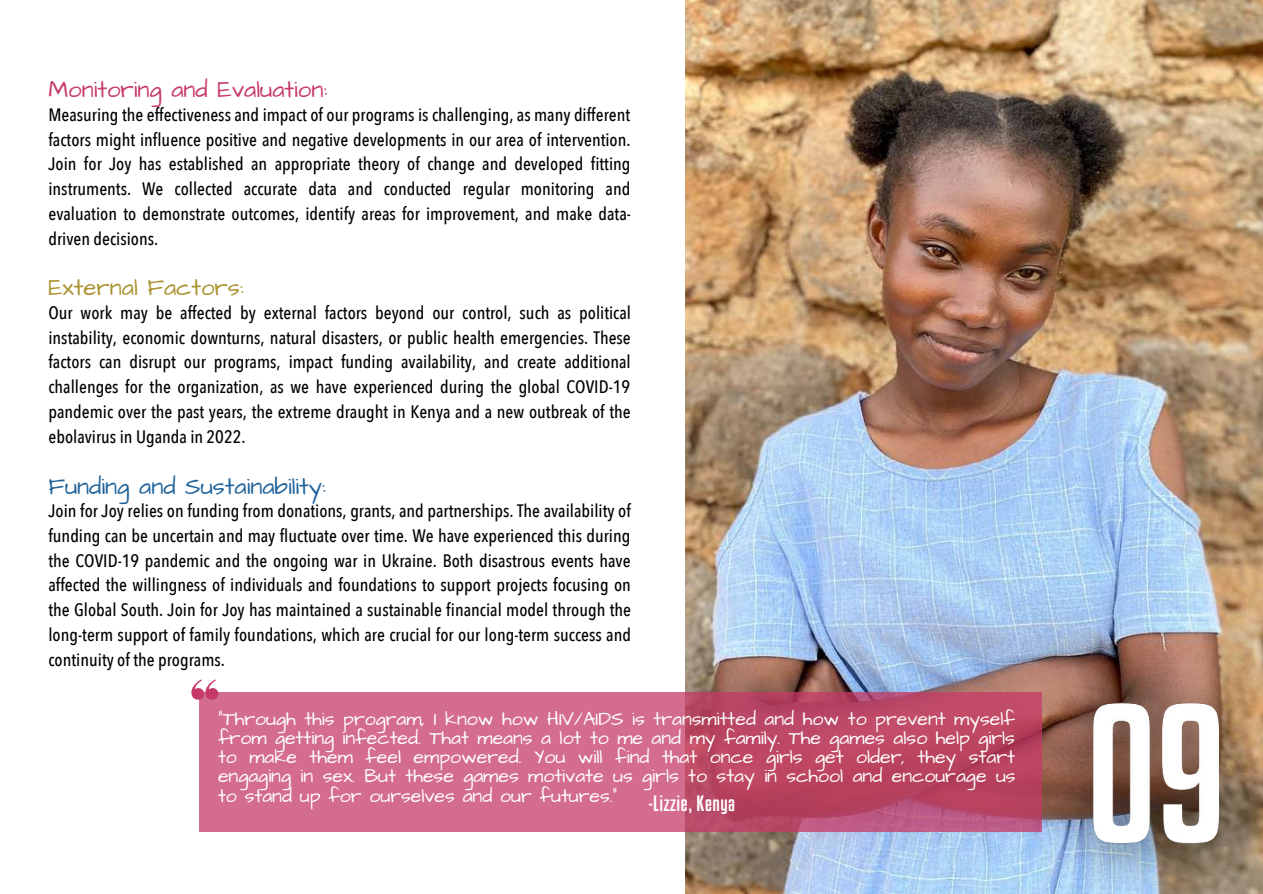
<style>
.page{position:relative;width:1263px;height:894px;background:#fff}
.page>*{position:absolute;margin:0;border:0;box-sizing:border-box;transform-origin:0 0}
.t1{font:24px "Architects Daughter";color:#20639a}
.t2{font:24px "Architects Daughter";color:#c63a67}
.t3{font:24px "Architects Daughter";color:#ab912f}
.t4{font:19.5px/19px "Architects Daughter";color:#fff;text-align:justify}
.t5{font:19.5px "Kenyan Coffee Rg";letter-spacing:.03em;color:#fff}
.t6{font:500 18px/24.8px "Avenir Next Condensed";color:#000;text-align:justify}
</style>
<div class="page">
<img style="left:686px;top:0;width:576px;height:893px">
<svg style="left:200px;top:692px;width:813px;height:139px;background:#c95d7c"></svg>
<img style="left:1013px;top:602px;width:250px;height:291px">
<svg style="left:191px;top:679px;width:27px;height:20px"></svg>
<h1 class="t2" style="left:48px;top:74px;width:280px">Monitoring and Evaluation:</h1>
<p class="t6" style="left:48px;top:103px;width:584px">Measuring the effectiveness and impact of our programs is challenging, as many different factors might influence positive and negative developments in our area of intervention.<br>Join for Joy has established an appropriate theory of change and developed fitting instruments. We collected accurate data and conducted regular monitoring and evaluation to demonstrate outcomes, identify areas for improvement, and make data&shy;driven decisions.</p>
<h1 class="t3" style="left:48px;top:272px;width:197px">External Factors:</h1>
<p class="t6" style="left:48px;top:301px;width:584px">Our work may be affected by external factors beyond our control, such as political instability, economic downturns, natural disasters, or public health emergencies. These factors can disrupt our programs, impact funding availability, and create additional challenges for the organization, as we have experienced during the global COVID-19 pandemic over the past years, the extreme draught in Kenya and a new outbreak of the ebolavirus in Uganda in 2022.</p>
<h1 class="t1" style="left:48px;top:469px;width:279px">Funding and Sustainability:</h1>
<p class="t6" style="left:48px;top:499px;width:584px">Join for Joy relies on funding from donations, grants, and partnerships. The availability of funding can be uncertain and may fluctuate over time. We have experienced this during the COVID-19 pandemic and the ongoing war in Ukraine. Both disastrous events have affected the willingness of individuals and foundations to support projects focusing on the Global South. Join for Joy has maintained a sustainable financial model through the long-term support of family foundations, which are crucial for our long-term success and continuity of the programs.</p>
<p class="t4" style="left:218px;top:709px;width:799px">“Through this program, I know how HIV/AIDS is transmitted and how to prevent myself from getting infected. That means a lot to me and my family. The games also help girls to make them feel empowered. You will find that once girls get older, they start engaging in sex. But these games motivate us girls to stay in school and encourage us to stand up for ourselves and our futures.”</p>
<p class="t5" style="left:649px;top:791px;width:88px">-Lizzie, Kenya</p>
</div>
